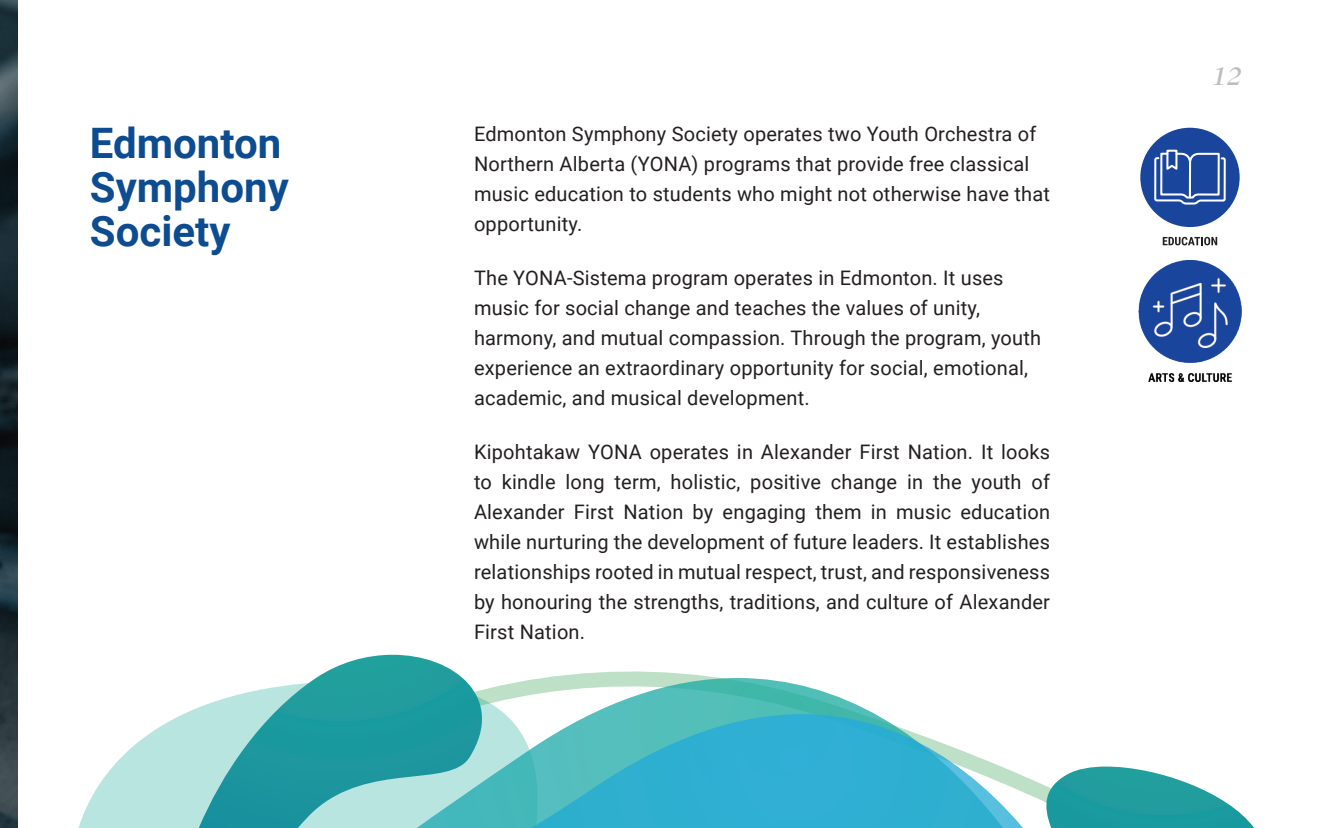
<style>
.page{position:relative;width:1332px;height:828px;background:#fff}
.page>*{position:absolute;margin:0;border:0;box-sizing:border-box;transform-origin:0 0}
.t1{font:700 42px/44px "Roboto";color:#0d4c91}
.t2{font:italic 500 26px "Caslon 224 IT Cby BT";color:#bcbdc0}
.Body{font:20px/30px "Roboto";letter-spacing:.01em;color:#231f20}
</style>
<div class="page">
<svg style="left:0;top:0;width:18px;height:828px"></svg>
<svg style="left:184px;top:678px;width:691px;height:36px"></svg>
<svg style="left:78px;top:714px;width:1039px;height:114px"></svg>
<svg style="left:199px;top:655px;width:308px;height:173px"></svg>
<svg style="left:1043px;top:767px;width:211px;height:61px"></svg>
<div style="left:1140px;top:128px;width:100px;height:99px;background:#1a459d;border-radius:50%"></div>
<svg style="left:1163px;top:237px;width:54px;height:9px"></svg>
<svg style="left:1154px;top:149px;width:72px;height:56px"></svg>
<img style="left:1139px;top:260px;width:102px;height:121px">
<p class="t1" style="left:90px;top:119px;width:200px">Edmonton<br>Symphony<br>Society</p>
<p class="Body" style="left:474px;top:118px;width:578px">Edmonton Symphony Society operates two Youth Orchestra of Northern Alberta (YONA) programs that provide free classical music education to students who might not otherwise have that opportunity.</p>
<p class="Body" style="left:474px;top:262px;width:569px">The YONA-Sistema program operates in Edmonton. It uses music for social change and teaches the values of unity, harmony, and mutual compassion. Through the program, youth experience an extraordinary opportunity for social, emotional, academic, and musical development.</p>
<p class="Body" style="left:474px;top:436px;width:578px;text-align:justify">Kipohtakaw YONA operates in Alexander First Nation. It looks to kindle long term, holistic, positive change in the youth of Alexander First Nation by engaging them in music education while nurturing the development of future leaders. It establishes relationships rooted in mutual respect, trust, and responsiveness by honouring the strengths, traditions, and culture of Alexander First Nation.</p>
<h2 class="t2" style="left:1212px;top:60px;width:31px">12</h2>
</div>
